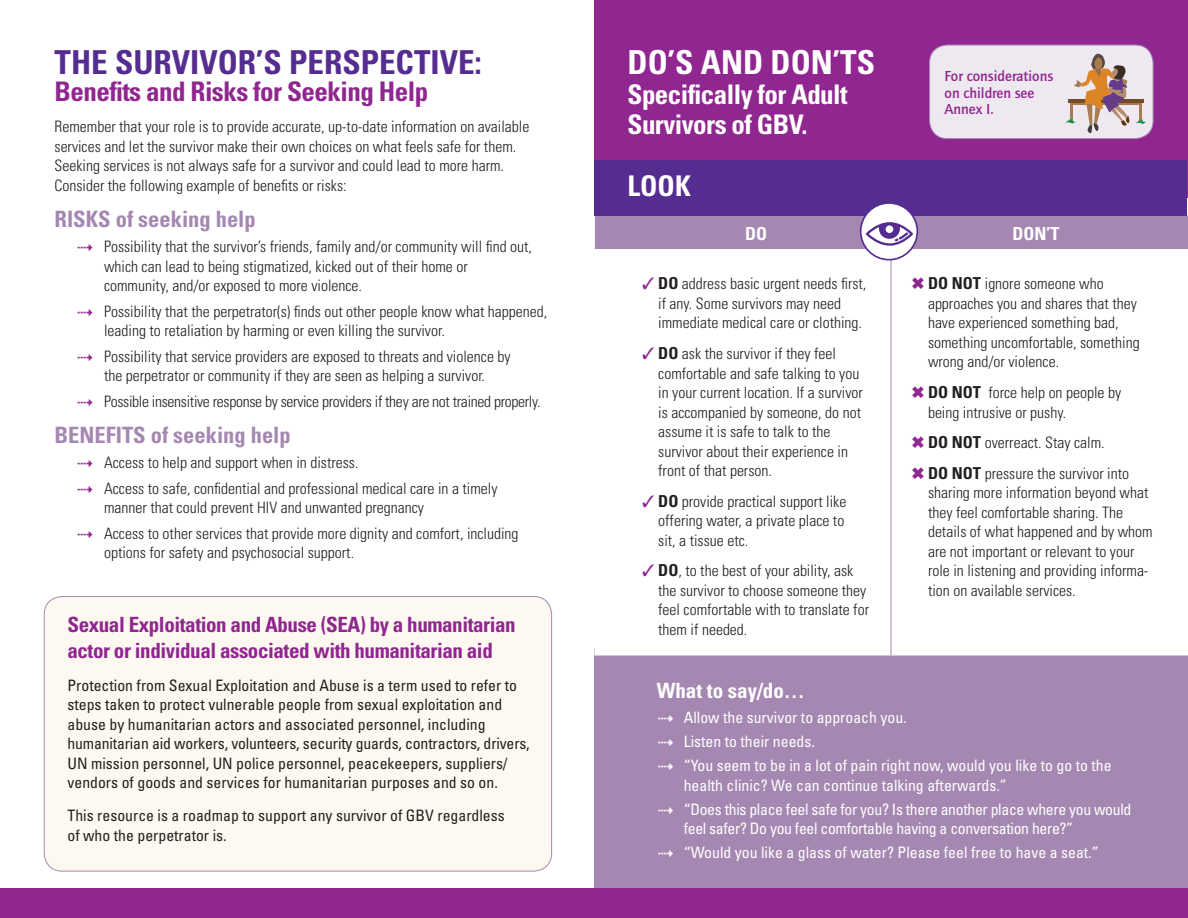
<style>
.page{position:relative;width:1188px;height:918px;background:#fff}
.page>*{position:absolute;margin:0;border:0;box-sizing:border-box;transform-origin:0 0}
.t1{font:700 condensed 33px "Univers";color:#552c8f}
.t2{font:700 condensed 33px "Univers";color:#fff}
.t3{font:700 condensed 28.5px "Univers";color:#fff}
.t4{font:700 condensed 27px/30px "Univers";letter-spacing:-.02em;color:#fff}
.t5{font:700 condensed 27px "Univers";letter-spacing:-.02em;color:#90268f}
.t6{font:700 condensed 22.5px "Univers";color:#a588b1}
.t7{font:700 condensed 21px/25.5px "Univers";letter-spacing:-.02em;color:#90268f}
.t8{font:700 condensed 21px "Univers";color:#fff}
.t9{font:700 condensed 18px "Univers";color:#fff}
.t10{font:300 condensed 15.75px/19.5px "Univers";color:#231f20}
.t11{font:condensed 15.75px/19.5px "Univers";color:#231f20}
.t12{font:condensed 15.75px/19.5px "Univers";color:#fff}
.t13{font:condensed 15.75px/19.5px "Univers";letter-spacing:-.02em;color:#fff}
.t14{font:300 condensed 15.75px "Univers";letter-spacing:-.02em;color:#231f20}
.t15{font:500 15px/16.5px "Quay Sans ITC Std";color:#90268f}
.s1{color:#90268f}
.s2{font-weight:700;font-size:16.5px}
</style>
<div class="page">
<div style="left:44px;top:597px;width:508px;height:274px;background:#fdf9f0;border-radius:18px"></div>
<div style="left:44px;top:596px;width:508px;height:276px;border:1px solid #a588b1;border-radius:18px"></div>
<div style="left:594px;top:0;width:594px;height:198px;background:#90268f"></div>
<div style="left:594px;top:648px;width:594px;height:270px;background:#a588b1"></div>
<svg style="left:594px;top:249px;width:594px;height:406px"></svg>
<hr style="left:891px;top:249px;width:1px;height:406px;background:#a588b1">
<div style="left:595px;top:160px;width:592px;height:56px;background:#552c8f"></div>
<div style="left:861px;top:203px;width:56px;height:57px;background:#fff;border-radius:50%"></div>
<div style="left:860px;top:202px;width:58px;height:59px;border:2px solid #552c8f;border-radius:50%"></div>
<svg style="left:595px;top:216px;width:593px;height:33px;background:#a88cb4"></svg>
<div style="left:930px;top:45px;width:223px;height:94px;background:#eee9f0;border-radius:18px"></div>
<div style="left:929px;top:45px;width:224px;height:94px;border:1px solid #a588b1;border-radius:18px"></div>
<hr style="left:1070px;top:103px;width:72px;height:2px;background:#a97b50">
<hr style="left:1068px;top:99px;width:76px;height:4px;background:#744c27">
<hr style="left:1139px;top:103px;width:3px;height:19px;background:#a97b50">
<svg style="left:1136px;top:119px;width:10px;height:5px"></svg>
<svg style="left:1065px;top:54px;width:65px;height:79px"></svg>
<div style="left:0;top:889px;width:1188px;height:29px;background:#90268f"></div>
<svg style="left:912px;top:278px;width:12px;height:11px"></svg>
<svg style="left:912px;top:386px;width:12px;height:12px"></svg>
<svg style="left:912px;top:436px;width:12px;height:12px"></svg>
<svg style="left:912px;top:467px;width:12px;height:12px"></svg>
<p class="t1" style="left:55px;top:42px;width:429px">THE SURVIVOR’S PERSPECTIVE:</p>
<p class="t5" style="left:55px;top:75px;width:375px">Benefits and Risks for Seeking Help</p>
<p class="t10" style="left:55px;top:117px;width:476px">Remember that your role is to provide accurate, up-to-date information on available services and let the survivor make their own choices on what feels safe for them.<br>Seeking services is not always safe for a survivor and could lead to more harm.<br>Consider the following example of benefits or risks:</p>
<p class="t6" style="left:55px;top:205px;width:203px">RISKS of seeking help</p>
<p class="t10" style="left:104px;top:237px;width:430px;text-indent:-28px"><span class="s1">✔</span> Possibility that the survivor’s friends, family and/or community will find out, which can lead to being stigmatized, kicked out of their home or community, and/or exposed to more violence.</p>
<p class="t10" style="left:104px;top:301px;width:445px;text-indent:-28px"><span class="s1">✔</span> Possibility that the perpetrator(s) finds out other people know what happened, leading to retaliation by harming or even killing the survivor.</p>
<p class="t10" style="left:76px;top:346px;width:436px;text-align:center"><span class="s1">✔</span> Possibility that service providers are exposed to threats and violence by the perpetrator or community if they are seen as helping a survivor.</p>
<p class="t14" style="left:76px;top:392px;width:466px"><span class="s1">✔</span> Possible insensitive response by service providers if they are not trained properly.</p>
<p class="t6" style="left:55px;top:421px;width:238px">BENEFITS of seeking help</p>
<p class="t10" style="left:76px;top:453px;width:284px"><span class="s1">✔</span> Access to help and support when in distress.</p>
<p class="t10" style="left:104px;top:478px;width:395px;text-indent:-28px"><span class="s1">✔</span> Access to safe, confidential and professional medical care in a timely manner that could prevent HIV and unwanted pregnancy</p>
<p class="t10" style="left:104px;top:523px;width:416px;text-indent:-28px"><span class="s1">✔</span> Access to other services that provide more dignity and comfort, including options for safety and psychosocial support.</p>
<p class="t7" style="left:68px;top:612px;width:450px">Sexual Exploitation and Abuse (SEA) by a humanitarian actor or individual associated with humanitarian aid</p>
<p class="t11" style="left:68px;top:675px;width:464px">Protection from Sexual Exploitation and Abuse is a term used to refer to steps taken to protect vulnerable people from sexual exploitation and abuse by humanitarian actors and associated personnel, including humanitarian aid workers, volunteers, security guards, contractors, drivers, UN mission personnel, UN police personnel, peacekeepers, suppliers/ vendors of goods and services for humanitarian purposes and so on.</p>
<p class="t11" style="left:68px;top:806px;width:439px">This resource is a roadmap to support any survivor of GBV regardless of who the perpetrator is.</p>
<p class="t2" style="left:628px;top:42px;width:249px">DO’S AND DON’TS</p>
<p class="t4" style="left:628px;top:79px;width:222px">Specifically for Adult<br>Survivors of GBV.</p>
<p class="t3" style="left:628px;top:168px;width:65px">LOOK</p>
<p class="t15" style="left:945px;top:68px;width:110px">For considerations on children see<br>Annex I.</p>
<p class="t9" style="left:745px;top:222px;width:23px">DO</p>
<p class="t9" style="left:1012px;top:222px;width:48px">DON’T</p>
<p class="t10" style="left:658px;top:274px;width:210px;text-indent:-16px"><span class="s1">✓</span> <span class="s2">DO</span> address basic urgent needs first, if any. Some survivors may need immediate medical care or clothing.</p>
<p class="t10" style="left:658px;top:344px;width:206px;text-indent:-16px"><span class="s1">✓</span> <span class="s2">DO</span> ask the survivor if they feel comfortable and safe talking to you in your current location. If a survivor is accompanied by someone, do not assume it is safe to talk to the survivor about their experience in front of that person.</p>
<p class="t10" style="left:658px;top:491px;width:190px;text-indent:-16px"><span class="s1">✓</span> <span class="s2">DO</span> provide practical support like offering water, a private place to sit, a tissue etc.</p>
<p class="t10" style="left:658px;top:561px;width:212px;text-indent:-16px"><span class="s1">✓</span> <span class="s2">DO</span>, to the best of your ability, ask the survivor to choose someone they feel comfortable with to translate for them if needed.</p>
<p class="t10" style="left:928px;top:274px;width:213px"><span class="s2">DO NOT</span> ignore someone who approaches you and shares that they have experienced something bad, something uncomfortable, something wrong and/or violence.</p>
<p class="t10" style="left:928px;top:383px;width:195px"><span class="s2">DO NOT</span> force help on people by being intrusive or pushy.</p>
<p class="t10" style="left:928px;top:433px;width:178px"><span class="s2">DO NOT</span> overreact. Stay calm.</p>
<p class="t10" style="left:928px;top:463px;width:226px"><span class="s2">DO NOT</span> pressure the survivor into sharing more information beyond what they feel comfortable sharing. The details of what happened and by whom are not important or relevant to your role in listening and providing informa&shy;tion on available services.</p>
<p class="t8" style="left:657px;top:678px;width:150px">What to say/do…</p>
<p class="t12" style="left:657px;top:708px;width:252px">✔ Allow the survivor to approach you.</p>
<p class="t12" style="left:657px;top:732px;width:160px">✔ Listen to their needs.</p>
<p class="t12" style="left:684px;top:756px;width:429px;text-indent:-27px">✔ “You seem to be in a lot of pain right now, would you like to go to the health clinic? We can continue talking afterwards.”</p>
<p class="t13" style="left:684px;top:799px;width:449px;text-indent:-27px">✔ “Does this place feel safe for you? Is there another place where you would feel safer? Do you feel comfortable having a conversation here?”</p>
<p class="t12" style="left:657px;top:843px;width:444px">✔ “Would you like a glass of water? Please feel free to have a seat.”</p>
</div>
